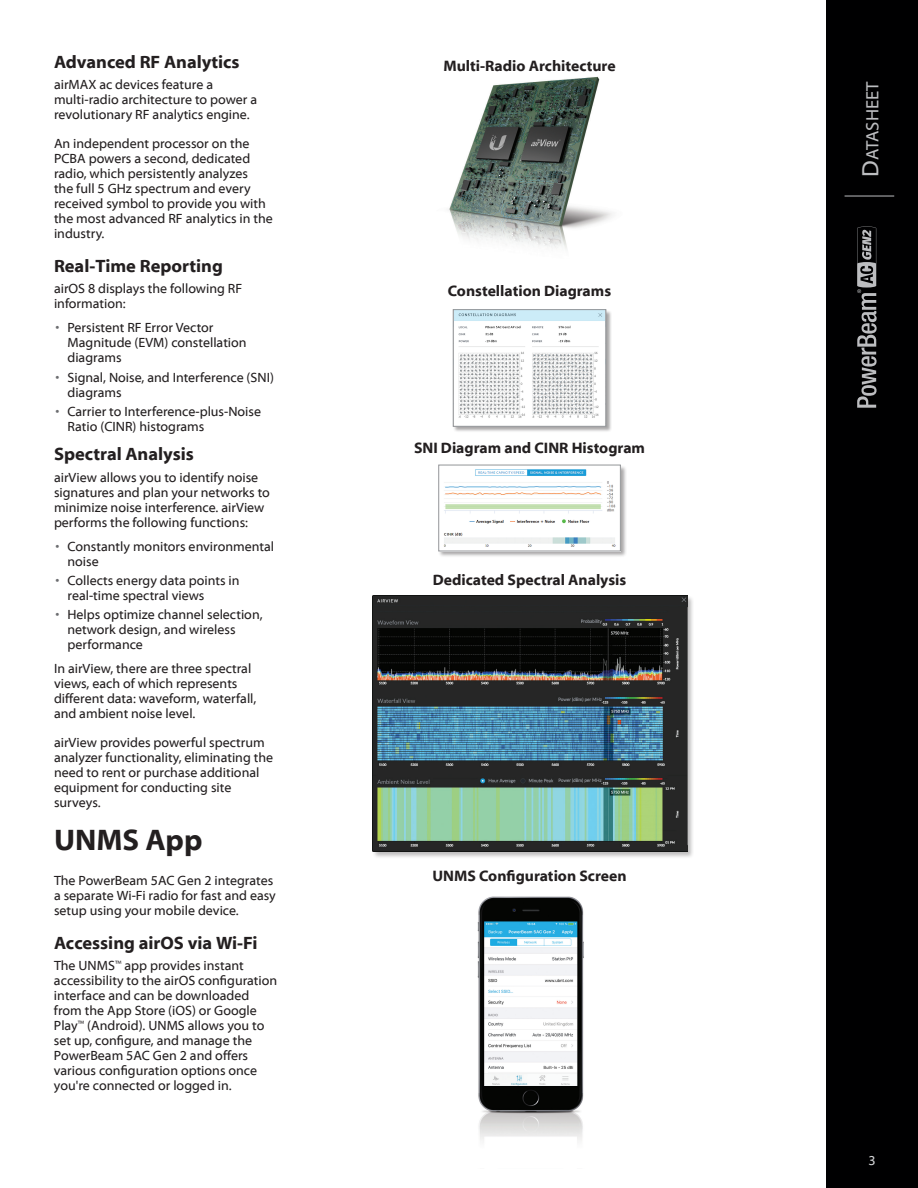
<style>
.page{position:relative;width:918px;height:1188px;background:#fff}
.page>*{position:absolute;margin:0;border:0;box-sizing:border-box;transform-origin:0 0}
.t1{font:700 30px "Myriad Web Pro";color:#231f20}
.t2{font:700 18px "Myriad Web Pro";color:#231f20}
.t3{font:18px "Myriad Web Pro";color:#bcbdc0}
.t4{font:700 15.3px "Myriad Web Pro";color:#231f20}
.t5{font:13.5px/15px "Myriad Web Pro";color:#231f20}
.t6{font:13.5px "Myriad Web Pro";color:#d1d2d4}
.s1{color:#6c6d70}
.s2{font-size:24px}
</style>
<div class="page">
<div style="left:826px;top:0;width:92px;height:1188px;background:#000001"></div>
<hr style="left:845px;top:196px;width:49px;height:1px;background:#bcbdc0">
<svg style="left:857px;top:226px;width:20px;height:182px"></svg>
<img style="left:449px;top:76px;width:163px;height:173px">
<div style="left:453px;top:310px;width:159px;height:122px;background:#231f20;opacity:.4"></div>
<img style="left:455px;top:311px;width:149px;height:113px">
<div style="left:453px;top:309px;width:153px;height:117px;border:1px solid #939598"></div>
<div style="left:438px;top:465px;width:189px;height:93px;background:#231f20;opacity:.4"></div>
<img style="left:441px;top:467px;width:178px;height:82px">
<div style="left:439px;top:465px;width:182px;height:86px;border:1px solid #939598"></div>
<div style="left:372px;top:596px;width:323px;height:263px;background:#231f20;opacity:.3"></div>
<img style="left:372px;top:596px;width:315px;height:255px">
<img style="left:477px;top:896px;width:107px;height:245px">
<h2 class="t2" style="left:54px;top:52px;width:187px">Advanced RF Analytics</h2>
<p class="t5" style="left:54px;top:78px;width:205px">airMAX ac devices feature a multi‑radio architecture to power a revolutionary RF analytics engine.</p>
<p class="t5" style="left:54px;top:136px;width:220px">An independent processor on the<br>PCBA powers a second, dedicated radio, which persistently analyzes<br>the full 5 GHz spectrum and every received symbol to provide you with the most advanced RF analytics in the industry.</p>
<h2 class="t2" style="left:54px;top:256px;width:170px">Real-Time Reporting</h2>
<p class="t5" style="left:54px;top:282px;width:190px">airOS 8 displays the following RF information:</p>
<p class="t5" style="left:68px;top:321px;width:181px;text-indent:-12px"><span class="s1">•</span> Persistent RF Error Vector<br>Magnitude (EVM) constellation diagrams</p>
<p class="t5" style="left:68px;top:370px;width:208px;text-indent:-12px"><span class="s1">•</span> Signal, Noise, and Interference (SNI) diagrams</p>
<p class="t5" style="left:68px;top:404px;width:195px;text-indent:-12px"><span class="s1">•</span> Carrier to Interference-plus-Noise<br>Ratio (CINR) histograms</p>
<h2 class="t2" style="left:54px;top:444px;width:141px">Spectral Analysis</h2>
<p class="t5" style="left:54px;top:470px;width:217px">airView allows you to identify noise signatures and plan your networks to minimize noise interference. airView performs the following functions:</p>
<p class="t5" style="left:68px;top:539px;width:208px;text-indent:-12px"><span class="s1">•</span> Constantly monitors environmental noise</p>
<p class="t5" style="left:68px;top:573px;width:174px;text-indent:-12px"><span class="s1">•</span> Collects energy data points in real‑time spectral views</p>
<p class="t5" style="left:68px;top:608px;width:197px;text-indent:-12px"><span class="s1">•</span> Helps optimize channel selection, network design, and wireless performance</p>
<p class="t5" style="left:54px;top:662px;width:204px">In airView, there are three spectral views, each of which represents different data: waveform, waterfall, and ambient noise level.</p>
<p class="t5" style="left:54px;top:735px;width:221px">airView provides powerful spectrum analyzer functionality, eliminating the need to rent or purchase additional equipment for conducting site surveys.</p>
<h1 class="t1" style="left:54px;top:823px;width:150px">UNMS App</h1>
<p class="t5" style="left:54px;top:873px;width:223px">The PowerBeam 5AC Gen 2 integrates a separate Wi-Fi radio for fast and easy setup using your mobile device.</p>
<h2 class="t2" style="left:54px;top:933px;width:205px">Accessing airOS via Wi-Fi</h2>
<p class="t5" style="left:54px;top:959px;width:225px">The UNMS<sup>™</sup> app provides instant accessibility to the airOS configuration interface and can be downloaded from the App Store (iOS) or Google Play<sup>™</sup> (Android). UNMS allows you to set up, configure, and manage the PowerBeam 5AC Gen 2 and offers various configuration options once you're connected or logged in.</p>
<p class="t4" style="left:443px;top:57px;width:174px">Multi-Radio Architecture</p>
<p class="t4" style="left:448px;top:283px;width:165px">Constellation Diagrams</p>
<p class="t4" style="left:414px;top:440px;width:233px">SNI Diagram and CINR Histogram</p>
<p class="t4" style="left:433px;top:572px;width:195px">Dedicated Spectral Analysis</p>
<p class="t4" style="left:432px;top:868px;width:196px">UNMS Configuration Screen</p>
<h2 class="t3" style="left:863px;top:177px;width:97px;rotate:-90deg"><span class="s2">D</span>ATASHEET</h2>
<p class="t6" style="left:869px;top:1153px;width:9px">3</p>
</div>
